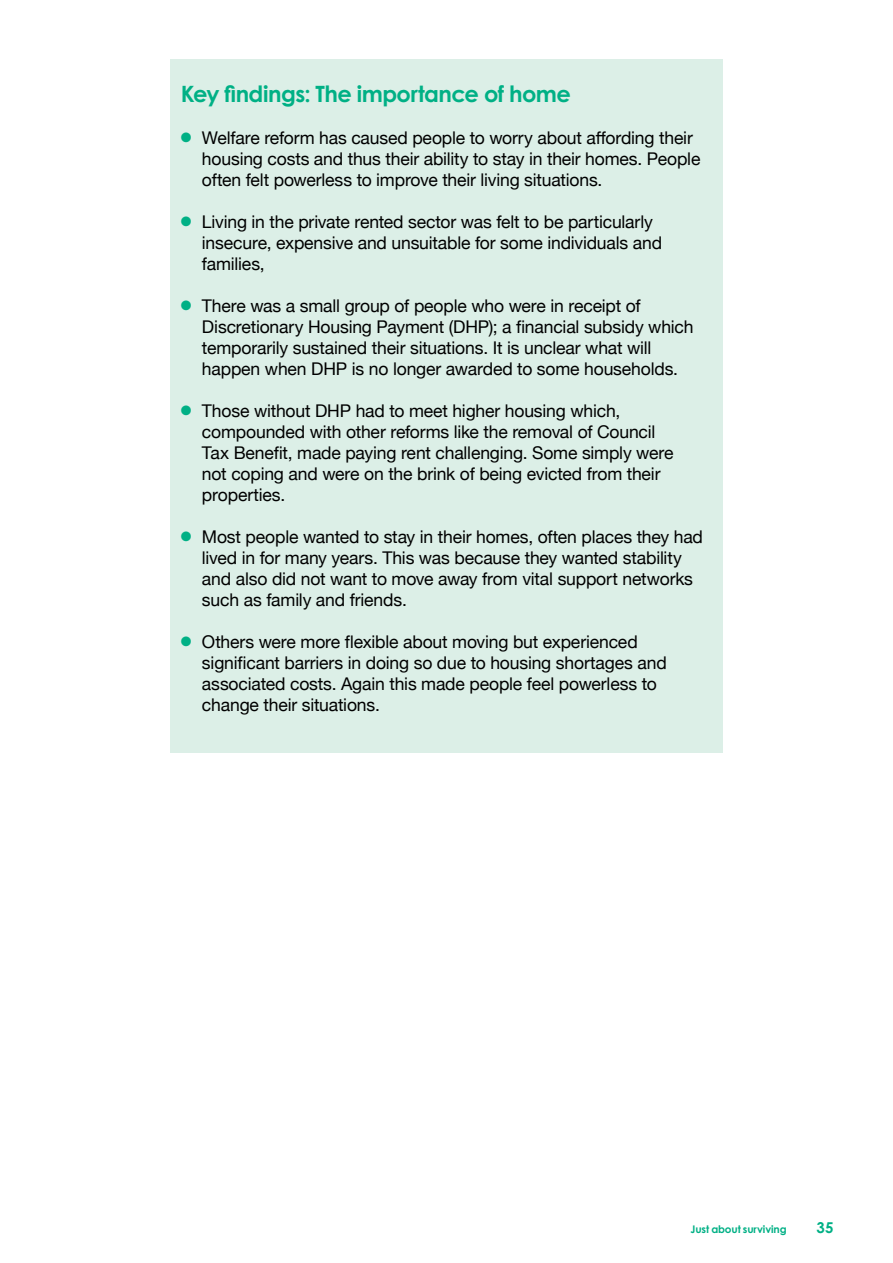
<style>
.page{position:relative;width:893px;height:1263px;background:#fff}
.page>*{position:absolute;margin:0;border:0;box-sizing:border-box;transform-origin:0 0}
.t1{font:700 22.5px "Century Gothic";letter-spacing:-.025em;color:#00b085}
.t2{font:17.55px/21px "Helvetica Neue";letter-spacing:-.01em;color:#000}
.t3{font:700 15px "Century Gothic";color:#00b085}
.t4{font:700 10.5px "Century Gothic";letter-spacing:-.01em;color:#00b085}
.s1{color:#00b085}
</style>
<div class="page">
<div style="left:170px;top:60px;width:553px;height:693px;background:#dcefe7"></div>
<p class="t1" style="left:181px;top:79px;width:392px">Key findings: The importance of home</p>
<p class="t2" style="left:202px;top:128px;width:500px;text-indent:-21px"><span class="s1">●</span> Welfare reform has caused people to worry about affording their housing costs and thus their ability to stay in their homes. People often felt powerless to improve their living situations.</p>
<p class="t2" style="left:202px;top:212px;width:462px;text-indent:-21px"><span class="s1">●</span> Living in the private rented sector was felt to be particularly insecure, expensive and unsuitable for some individuals and families,</p>
<p class="t2" style="left:202px;top:296px;width:493px;text-indent:-21px"><span class="s1">●</span> There was a small group of people who were in receipt of Discretionary Housing Payment (DHP); a financial subsidy which temporarily sustained their situations. It is unclear what will happen when DHP is no longer awarded to some households.</p>
<p class="t2" style="left:202px;top:401px;width:473px;text-indent:-21px"><span class="s1">●</span> Those without DHP had to meet higher housing which, compounded with other reforms like the removal of Council Tax Benefit, made paying rent challenging. Some simply were not coping and were on the brink of being evicted from their properties.</p>
<p class="t2" style="left:202px;top:527px;width:503px;text-indent:-21px"><span class="s1">●</span> Most people wanted to stay in their homes, often places they had lived in for many years. This was because they wanted stability and also did not want to move away from vital support networks such as family and friends.</p>
<p class="t2" style="left:202px;top:632px;width:466px;text-indent:-21px"><span class="s1">●</span> Others were more flexible about moving but experienced significant barriers in doing so due to housing shortages and associated costs. Again this made people feel powerless to change their situations.</p>
<p class="t4" style="left:691px;top:1223px;width:98px">Just about surviving</p>
<p class="t3" style="left:817px;top:1218px;width:18px">35</p>
</div>
